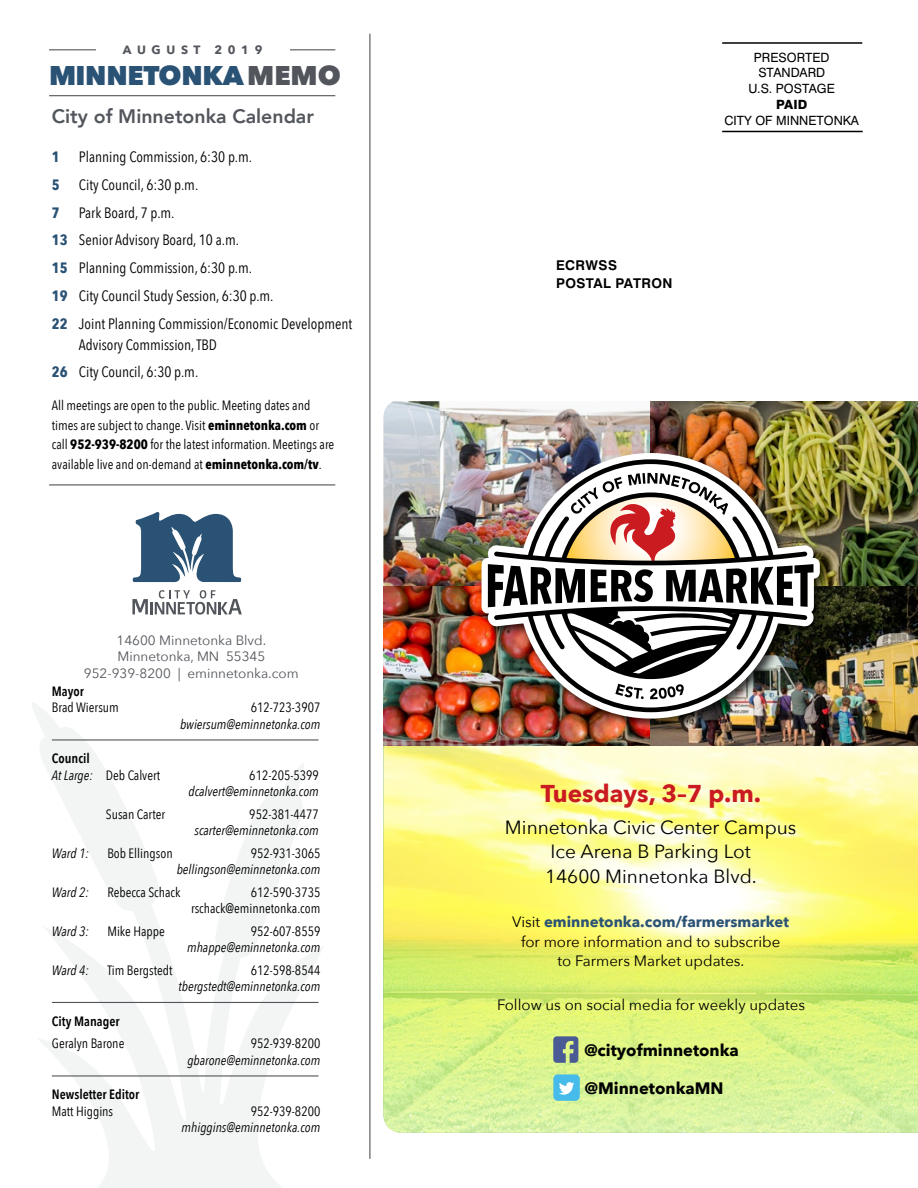
<style>
.page{position:relative;width:918px;height:1188px;background:#fff}
.page>*{position:absolute;margin:0;border:0;box-sizing:border-box;transform-origin:0 0}
.t1{font:800 27px "Avenir Next";letter-spacing:-.01em;color:#2a5274}
.t2{font:700 24.3px "Avenir Next";color:#ca1b21}
.t3{font:800 19.5px "Avenir";color:#52555b}
.t4{font:19.05px/24.3px "Avenir Next";color:#000;text-align:center}
.t5{font:700 16.5px "Avenir Next";color:#000}
.t6{font:15px/27.8px "Avenir Next Condensed";color:#000}
.t7{font:15px/19.5px "Avenir Next";color:#000;text-align:center}
.t8{font:700 15px "Avenir Next Condensed";color:#2a5274}
.t9{font:13.5px/19.5px "Avenir Next Condensed";color:#000}
.t10{font:italic 13.5px "Avenir Next Condensed";color:#000}
.t11{font:13.5px/16.5px "Avenir Next";color:#52555b;text-align:center}
.t12{font:600 13.5px "Avenir Next Condensed";color:#000}
.t13{font:700 13.5px/18px "Swiss 721 BT";letter-spacing:.025em;color:#000}
.t14{font:12.75px/15.8px "Swiss 721 BT";color:#000;text-align:center}
.t15{font:800 12.75px "Swiss 721 BT";color:#000}
.t16{font:700 12px "Avenir Next";letter-spacing:.47em;color:#52555b}
.s1{color:#52555b}
.s2{font-weight:700;color:#2a5274}
.s3{font-weight:700}
.s4{font-weight:600}
.s5{font-style:italic}
</style>
<div class="page">
<svg style="left:383px;top:745px;width:535px;height:388px;background:#e8f381"></svg>
<img style="left:383px;top:401px;width:92px;height:186px">
<img style="left:383px;top:587px;width:92px;height:158px">
<img style="left:826px;top:401px;width:92px;height:186px">
<img style="left:826px;top:587px;width:92px;height:158px">
<svg style="left:32px;top:702px;width:291px;height:486px"></svg>
<hr style="left:52px;top:739px;width:267px;height:2px;background:#52555b">
<hr style="left:52px;top:1002px;width:267px;height:1px;background:#52555b">
<hr style="left:52px;top:1075px;width:267px;height:2px;background:#52555b">
<svg style="left:132px;top:590px;width:110px;height:25px"></svg>
<svg style="left:133px;top:512px;width:108px;height:70px"></svg>
<hr style="left:722px;top:42px;width:140px;height:2px;background:#000">
<hr style="left:722px;top:131px;width:141px;height:1px;background:#000">
<hr style="left:49px;top:49px;width:286px;height:1px;background:#52555b">
<hr style="left:49px;top:95px;width:286px;height:1px;background:#52555b">
<hr style="left:49px;top:484px;width:286px;height:1px;background:#52555b">
<hr style="left:369px;top:34px;width:1px;height:1125px;background:#52555b">
<div style="left:96px;top:40px;width:194px;height:21px;background:#fff"></div>
<img style="left:475px;top:42px;width:351px;height:1091px">
<p class="t16" style="left:123px;top:40px;width:141px">AUGUST 2019</p>
<h1 class="t1" style="left:49px;top:59px;width:293px">MINNETONKA<span class="s1">MEMO</span></h1>
<h3 class="t3" style="left:52px;top:101px;width:264px">City of Minnetonka Calendar</h3>
<p class="t8" style="left:52px;top:148px;width:9px">1</p>
<p class="t6" style="left:79px;top:142px;width:175px">Planning Commission, 6:30 p.m.</p>
<p class="t8" style="left:52px;top:176px;width:9px">5</p>
<p class="t6" style="left:79px;top:170px;width:121px">City Council, 6:30 p.m.</p>
<p class="t8" style="left:52px;top:203px;width:9px">7</p>
<p class="t6" style="left:52px;top:198px;width:302px;text-indent:27px">Park Board, 7 p.m.<br><span class="s2">13</span> Senior Advisory Board, 10 a.m.<br><span class="s2">15</span> Planning Commission, 6:30 p.m.<br><span class="s2">19</span> City Council Study Session, 6:30 p.m.<br><span class="s2">22</span> Joint Planning Commission/Economic Development</p>
<p class="t6" style="left:52px;top:330px;width:167px;text-indent:27px">Advisory Commission, TBD<br><span class="s2">26</span> City Council, 6:30 p.m.</p>
<p class="t9" style="left:52px;top:395px;width:284px">All meetings are open to the public. Meeting dates and times are subject to change. Visit <span class="s3">eminnetonka.com</span> or call <span class="s3">952-939-8200</span> for the latest information. Meetings are available live and on-demand at <span class="s3">eminnetonka.com/tv</span>.</p>
<p class="t11" style="left:84px;top:631px;width:216px">14600 Minnetonka Blvd.<br>Minnetonka, MN 55345<br>952-939-8200 | eminnetonka.com</p>
<p class="t12" style="left:52px;top:679px;width:34px">Mayor</p>
<p class="t9" style="left:52px;top:697px;width:69px">Brad Wiersum</p>
<p class="t9" style="left:251px;top:697px;width:71px">612-723-3907</p>
<p class="t10" style="left:180px;top:716px;width:142px">bwiersum@eminnetonka.com</p>
<p class="t9" style="left:52px;top:749px;width:110px;line-height:16.5px"><span class="s4">Council<br></span><span class="s5">At Large:</span> Deb Calvert</p>
<p class="t9" style="left:249px;top:764px;width:71px">612-205-5399</p>
<p class="t10" style="left:188px;top:783px;width:132px">dcalvert@eminnetonka.com</p>
<p class="t9" style="left:106px;top:803px;width:61px">Susan Carter</p>
<p class="t9" style="left:249px;top:803px;width:71px">952-381-4477</p>
<p class="t10" style="left:195px;top:822px;width:126px">scarter@eminnetonka.com</p>
<p class="t10" style="left:52px;top:845px;width:38px">Ward 1:</p>
<p class="t9" style="left:107px;top:842px;width:67px">Bob Ellingson</p>
<p class="t9" style="left:251px;top:842px;width:71px">952-931-3065</p>
<p class="t10" style="left:177px;top:861px;width:145px">bellingson@eminnetonka.com</p>
<p class="t10" style="left:52px;top:884px;width:38px">Ward 2:</p>
<p class="t9" style="left:107px;top:881px;width:75px">Rebecca Schack</p>
<p class="t9" style="left:191px;top:883px;width:131px;line-height:16.5px;text-align:right">612-590-3735 rschack@eminnetonka.com</p>
<p class="t10" style="left:52px;top:923px;width:38px">Ward 3:</p>
<p class="t9" style="left:107px;top:920px;width:59px">Mike Happe</p>
<p class="t9" style="left:251px;top:920px;width:71px">952-607-8559</p>
<p class="t10" style="left:187px;top:939px;width:135px">mhappe@eminnetonka.com</p>
<p class="t10" style="left:52px;top:962px;width:38px">Ward 4:</p>
<p class="t9" style="left:107px;top:959px;width:67px">Tim Bergstedt</p>
<p class="t9" style="left:251px;top:959px;width:71px">612-598-8544</p>
<p class="t10" style="left:179px;top:978px;width:143px">tbergstedt@eminnetonka.com</p>
<p class="t12" style="left:52px;top:1009px;width:69px">City Manager</p>
<p class="t9" style="left:52px;top:1033px;width:74px">Geralyn Barone</p>
<p class="t9" style="left:251px;top:1033px;width:71px">952-939-8200</p>
<p class="t10" style="left:187px;top:1052px;width:134px">gbarone@eminnetonka.com</p>
<p class="t12" style="left:52px;top:1083px;width:89px">Newsletter Editor</p>
<p class="t9" style="left:52px;top:1100px;width:63px">Matt Higgins</p>
<p class="t9" style="left:251px;top:1100px;width:71px">952-939-8200</p>
<p class="t10" style="left:182px;top:1119px;width:140px">mhiggins@eminnetonka.com</p>
<p class="t14" style="left:749px;top:49px;width:88px">PRESORTED<br>STANDARD<br>U.S. POSTAGE</p>
<p class="t15" style="left:776px;top:97px;width:32px">PAID</p>
<p class="t14" style="left:725px;top:112px;width:136px">CITY OF MINNETONKA</p>
<p class="t13" style="left:556px;top:256px;width:118px">ECRWSS<br>POSTAL PATRON</p>
<h2 class="t2" style="left:541px;top:772px;width:222px">Tuesdays, 3–7 p.m.</h2>
<h3 class="t4" style="left:505px;top:814px;width:293px">Minnetonka Civic Center Campus<br>Ice Arena B Parking Lot<br>14600 Minnetonka Blvd.</h3>
<p class="t7" style="left:512px;top:911px;width:278px">Visit <span class="s2">eminnetonka.com/farmersmarket </span>for more information and to subscribe to Farmers Market updates.</p>
<p class="t7" style="left:497px;top:995px;width:310px">Follow us on social media for weekly updates</p>
<p class="t5" style="left:584px;top:1036px;width:156px">@cityofminnetonka</p>
<p class="t5" style="left:585px;top:1074px;width:140px">@MinnetonkaMN</p>
</div>
